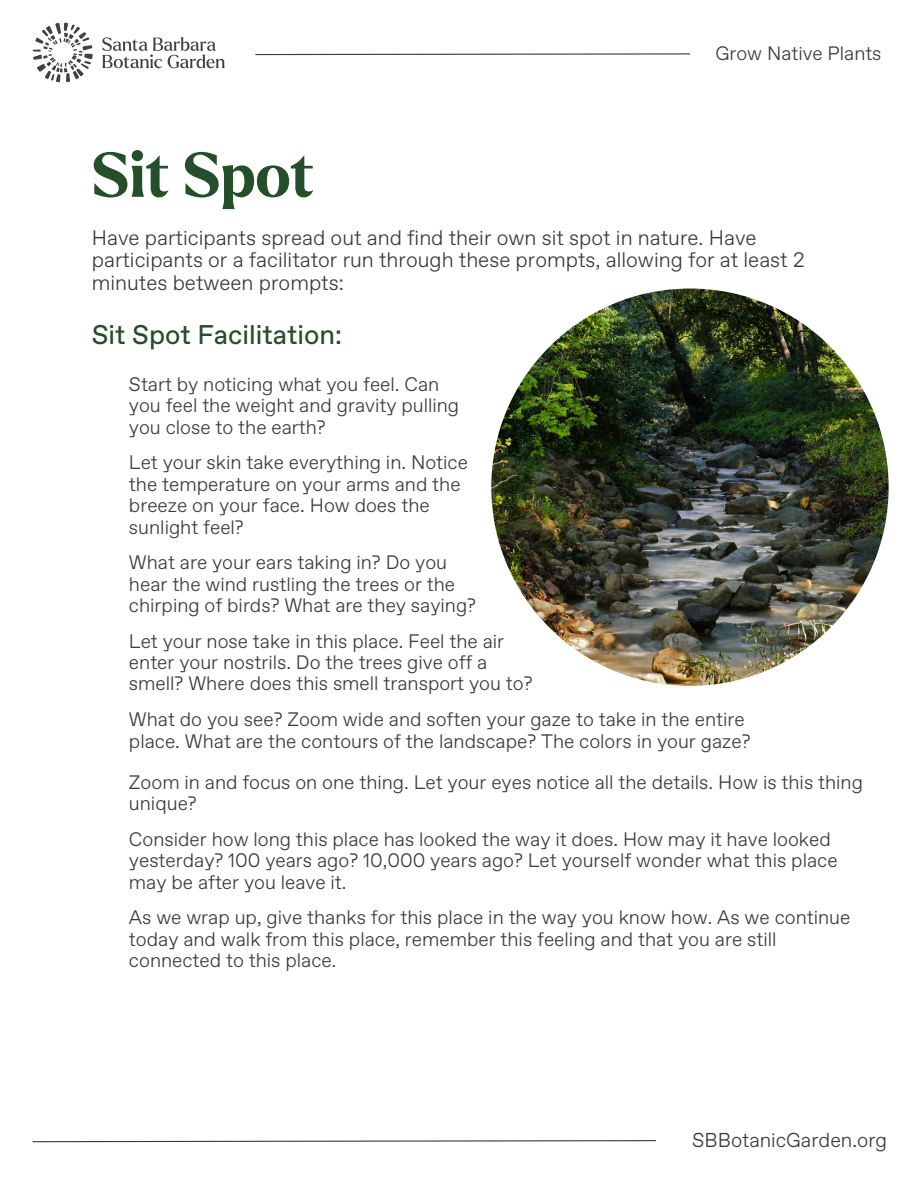
<style>
.page{position:relative;width:918px;height:1188px;background:#fff}
.page>*{position:absolute;margin:0;border:0;box-sizing:border-box;transform-origin:0 0}
.t1{font:700 61.5px "Larken";color:#254e2b}
.t2{font:27px "ABC Favorit";color:#254e2b}
.t3{font:300 21px/22.5px "ABC Favorit";color:#3b3b3d}
.t4{font:300 20.1px "ABC Favorit";color:#3b3b3d}
.t5{font:300 19.5px/21.3px "ABC Favorit";color:#3b3b3d}
.t6{font:300 19.35px "ABC Favorit";color:#3b3b3d}
</style>
<div class="page">
<svg style="left:102px;top:37px;width:123px;height:31px"></svg>
<svg style="left:33px;top:23px;width:60px;height:59px"></svg>
<svg style="left:32px;top:1140px;width:624px;height:3px"></svg>
<svg style="left:255px;top:53px;width:435px;height:3px"></svg>
<img style="left:491px;top:289px;width:398px;height:397px;border-radius:50%">
<h1 class="t6" style="left:715px;top:41px;width:168px">Grow Native Plants</h1>
<p class="t1" style="left:92px;top:145px;width:224px">Sit Spot</p>
<p class="t3" style="left:92px;top:227px;width:714px">Have participants spread out and find their own sit spot in nature. Have participants or a facilitator run through these prompts, allowing for at least 2 minutes between prompts:</p>
<p class="t2" style="left:92px;top:319px;width:252px">Sit Spot Facilitation:</p>
<p class="t5" style="left:129px;top:375px;width:332px">Start by noticing what you feel. Can you feel the weight and gravity pulling you close to the earth?</p>
<h2 class="t5" style="left:129px;top:453px;width:341px">Let your skin take everything in. Notice the temperature on your arms and the breeze on your face. How does the sunlight feel?</h2>
<p class="t5" style="left:129px;top:553px;width:349px">What are your ears taking in? Do you hear the wind rustling the trees or the chirping of birds? What are they saying?</p>
<p class="t5" style="left:129px;top:632px;width:405px">Let your nose take in this place. Feel the air enter your nostrils. Do the trees give off a smell? Where does this smell transport you to?</p>
<p class="t5" style="left:129px;top:710px;width:623px">What do you see? Zoom wide and soften your gaze to take in the entire place. What are the contours of the landscape? The colors in your gaze?</p>
<p class="t5" style="left:129px;top:773px;width:736px">Zoom in and focus on one thing. Let your eyes notice all the details. How is this thing unique?</p>
<p class="t5" style="left:129px;top:830px;width:710px">Consider how long this place has looked the way it does. How may it have looked yesterday? 100 years ago? 10,000 years ago? Let yourself wonder what this place may be after you leave it.</p>
<p class="t5" style="left:129px;top:908px;width:723px">As we wrap up, give thanks for this place in the way you know how. As we continue today and walk from this place, remember this feeling and that you are still connected to this place.</p>
<p class="t4" style="left:692px;top:1128px;width:196px">SBBotanicGarden.org</p>
</div>
